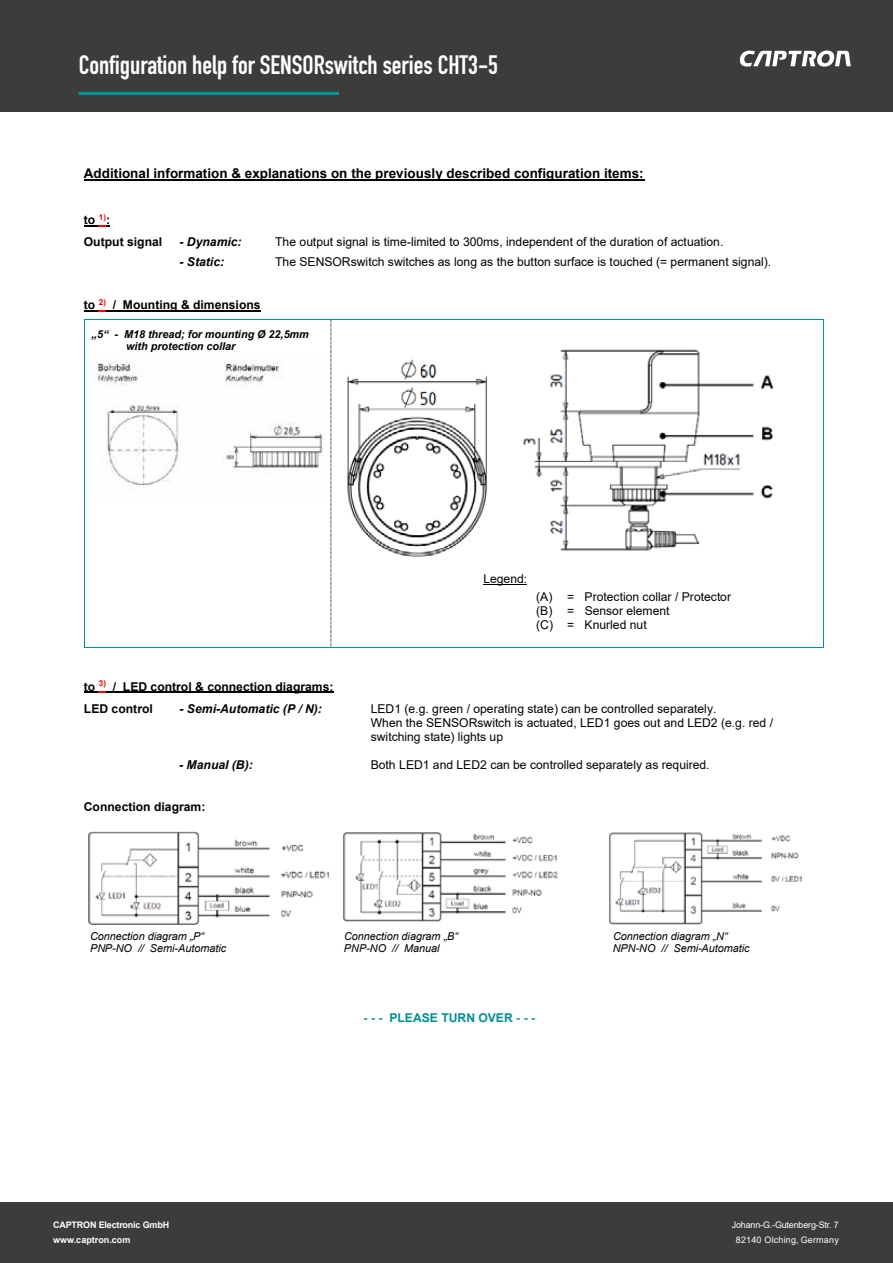
<style>
.page{position:relative;width:893px;height:1263px;background:#fff}
.page>*{position:absolute;margin:0;border:0;box-sizing:border-box;transform-origin:0 0}
.t1{font:26.25px "DIN Engschrift Std";color:#fff}
.t2{font:700 13.5px "Arial";color:#000}
.t3{font:12.15px/14px "Arial";letter-spacing:.005em;color:#000}
.t4{font:700 12.15px/22.4px "Arial";color:#000}
.t5{font:italic 700 12.15px "Arial";color:#000}
.t6{font:700 12.15px "Arial";color:#009192}
.t7{font:italic 10.8px "Arial";letter-spacing:-.005em;color:#000}
.t8{font:italic 700 10.8px/12.3px "Arial";color:#000}
.t9{font:9px "Arial";letter-spacing:-.02em;color:#fff}
.t10{font:700 9px "Arial";letter-spacing:-.02em;color:#fff}
.t11{font:9px "Arial";letter-spacing:.02em;color:#fff}
.t12{font:700 9px "Arial";color:#fff}
</style>
<div class="page">
<div style="left:0;top:0;width:893px;height:112px;background:#3c3c3b"></div>
<hr style="left:79px;top:92px;width:260px;height:3px;background:#009a9b">
<svg style="left:739px;top:50px;width:112px;height:17px"></svg>
<div style="left:0;top:1202px;width:893px;height:61px;background:#3c3c3b"></div>
<hr style="left:84px;top:180px;width:560px;height:1px;background:#000">
<svg style="left:84px;top:225px;width:26px;height:1px"></svg>
<svg style="left:84px;top:310px;width:22px;height:2px"></svg>
<hr style="left:106px;top:310px;width:155px;height:2px;background:#000">
<hr style="left:483px;top:584px;width:44px;height:1px;background:#000">
<hr style="left:85px;top:319px;width:246px;height:1px;background:#009192">
<hr style="left:331px;top:319px;width:492px;height:1px;background:#009192">
<hr style="left:84px;top:320px;width:1px;height:328px;background:#009192">
<hr style="left:85px;top:648px;width:246px;height:1px;background:#009192">
<svg style="left:331px;top:320px;width:1px;height:328px"></svg>
<hr style="left:331px;top:648px;width:492px;height:1px;background:#009192">
<hr style="left:823px;top:320px;width:1px;height:328px;background:#009192">
<svg style="left:84px;top:692px;width:22px;height:1px"></svg>
<hr style="left:106px;top:692px;width:227px;height:1px;background:#000">
<img style="left:94px;top:361px;width:230px;height:126px">
<img style="left:347px;top:359px;width:140px;height:198px">
<img style="left:522px;top:349px;width:252px;height:202px">
<img style="left:88px;top:831px;width:242px;height:94px">
<img style="left:343px;top:832px;width:215px;height:90px">
<img style="left:609px;top:832px;width:193px;height:93px">
<h1 class="t1" style="left:79px;top:49px;width:421px">Configuration help for SENSORswitch series CHT3-5</h1>
<p class="t2" style="left:84px;top:164px;width:561px">Additional information &amp; explanations on the previously described configuration items:</p>
<p class="t4" style="left:84px;top:208px;width:80px">to <sup>1)</sup>:<br>Output signal</p>
<p class="t5" style="left:180px;top:234px;width:64px">- Dynamic:</p>
<p class="t3" style="left:275px;top:235px;width:450px">The output signal is time-limited to 300ms, independent of the duration of actuation.</p>
<p class="t5" style="left:180px;top:254px;width:46px">- Static:</p>
<p class="t3" style="left:275px;top:255px;width:497px">The SENSORswitch switches as long as the button surface is touched (= permanent signal).</p>
<p class="t4" style="left:84px;top:294px;width:178px">to <sup>2)</sup> / Mounting &amp; dimensions</p>
<p class="t8" style="left:126px;top:328px;width:184px;text-indent:-35px">„5“ - M18 thread; for mounting Ø 22,5mm with protection collar</p>
<p class="t3" style="left:483px;top:571px;width:45px">Legend:</p>
<p class="t3" style="left:536px;top:590px;width:196px">(A) = Protection collar / Protector (B) = Sensor element<br>(C) = Knurled nut</p>
<p class="t4" style="left:84px;top:675px;width:251px">to <sup>3)</sup> / LED control &amp; connection diagrams:<br>LED control</p>
<p class="t5" style="left:180px;top:700px;width:144px">- Semi-Automatic (P / N):</p>
<p class="t3" style="left:371px;top:701px;width:404px">LED1 (e.g. green / operating state) can be controlled separately.<br>When the SENSORswitch is actuated, LED1 goes out and LED2 (e.g. red / switching state) lights up</p>
<p class="t5" style="left:179px;top:756px;width:75px">- Manual (B):</p>
<p class="t3" style="left:371px;top:757px;width:340px">Both LED1 and LED2 can be controlled separately as required.</p>
<p class="t4" style="left:84px;top:795px;width:123px">Connection diagram:</p>
<p class="t7" style="left:90px;top:929px;width:116px">Connection diagram „P“</p>
<p class="t7" style="left:344px;top:929px;width:116px">Connection diagram „B“</p>
<p class="t7" style="left:613px;top:929px;width:116px">Connection diagram „N“</p>
<p class="t7" style="left:90px;top:941px;width:138px">PNP-NO // Semi-Automatic</p>
<p class="t7" style="left:344px;top:941px;width:97px">PNP-NO // Manual</p>
<p class="t7" style="left:613px;top:941px;width:138px">NPN-NO // Semi-Automatic</p>
<p class="t10" style="left:53px;top:1219px;width:118px">CAPTRON Electronic GmbH</p>
<p class="t12" style="left:53px;top:1233px;width:79px">www.captron.com</p>
<p class="t6" style="left:364px;top:1009px;width:173px">- - - PLEASE TURN OVER - - -</p>
<p class="t9" style="left:732px;top:1219px;width:109px">Johann-G.-Gutenberg-Str. 7</p>
<p class="t11" style="left:736px;top:1234px;width:104px">82140 Olching, Germany</p>
</div>
